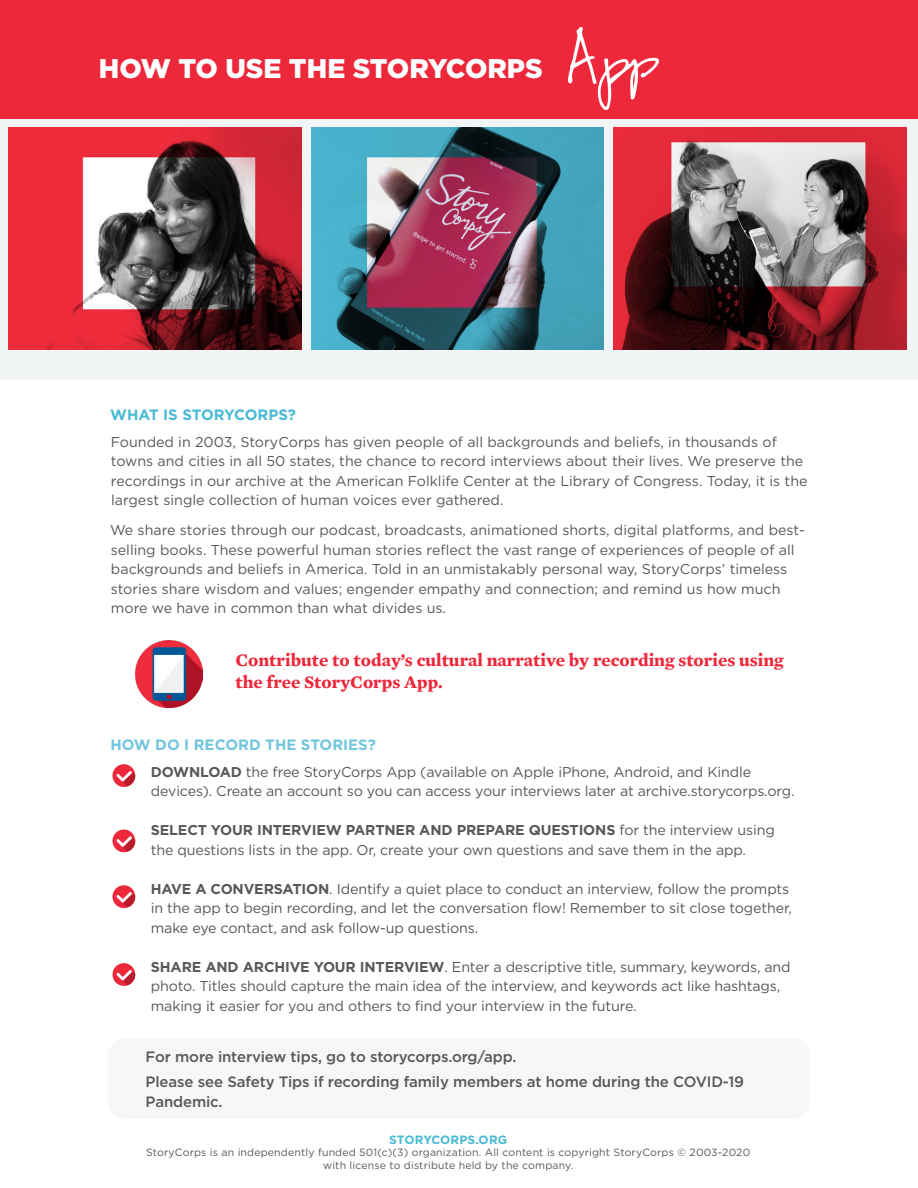
<style>
.page{position:relative;width:918px;height:1188px;background:#fff}
.page>*{position:absolute;margin:0;border:0;box-sizing:border-box;transform-origin:0 0}
.GTL_Subtitle{font:900 27px "Gotham";color:#fff}
.body_2016{font:700 18px/22.5px "Mercury Text G1";color:#ee283b}
.t1{font:500 15px/19.5px "Gotham";letter-spacing:-.01em;color:#57585a}
.t2{font:700 15px "Gotham";color:#71c5dd}
.body_2016-2{font:700 15px "Gotham";color:#48bad5}
.body_2016-3{font:14.25px/19.5px "Gotham";letter-spacing:-.01em;color:#57585a}
.t3{font:700 12px "Gotham";letter-spacing:.015em;color:#48bad5}
.t4{font:10.5px/12.6px "Gotham";letter-spacing:.015em;color:#57585a;text-align:center}
.s1{font-weight:700}
</style>
<div class="page">
<div style="left:0;top:91px;width:918px;height:289px;background:#f1f5f5"></div>
<div style="left:0;top:0;width:918px;height:119px;background:#ee283b"></div>
<img style="left:568px;top:27px;width:91px;height:82px">
<div style="left:108px;top:1038px;width:702px;height:81px;background:#f5f7f8;border-radius:18px"></div>
<img style="left:9px;top:128px;width:292px;height:222px">
<img style="left:614px;top:128px;width:292px;height:222px">
<img style="left:311px;top:128px;width:293px;height:222px">
<img style="left:136px;top:640px;width:67px;height:67px">
<div style="left:112px;top:764px;width:23px;height:23px;background:#ee283b;border-radius:50%"></div>
<svg style="left:116px;top:771px;width:19px;height:16px"></svg>
<div style="left:112px;top:830px;width:23px;height:22px;background:#ee283b;border-radius:50%"></div>
<svg style="left:116px;top:836px;width:19px;height:16px"></svg>
<div style="left:112px;top:885px;width:23px;height:23px;background:#ee283b;border-radius:50%"></div>
<svg style="left:116px;top:892px;width:19px;height:16px"></svg>
<div style="left:112px;top:963px;width:23px;height:23px;background:#ee283b;border-radius:50%"></div>
<svg style="left:116px;top:970px;width:19px;height:16px"></svg>
<p class="GTL_Subtitle" style="left:99px;top:50px;width:445px">HOW TO USE THE STORYCORPS</p>
<p class="body_2016-2" style="left:110px;top:405px;width:187px">WHAT IS STORYCORPS?</p>
<p class="body_2016-3" style="left:111px;top:432px;width:698px">Founded in 2003, StoryCorps has given people of all backgrounds and beliefs, in thousands of towns and cities in all 50 states, the chance to record interviews about their lives. We preserve the recordings in our archive at the American Folklife Center at the Library of Congress. Today, it is the largest single collection of human voices ever gathered.</p>
<p class="body_2016-3" style="left:110px;top:520px;width:697px">We share stories through our podcast, broadcasts, animationed shorts, digital platforms, and best&shy;selling books. These powerful human stories reflect the vast range of experiences of people of all backgrounds and beliefs in America. Told in an unmistakably personal way, StoryCorps’ timeless stories share wisdom and values; engender empathy and connection; and remind us how much more we have in common than what divides us.</p>
<p class="body_2016" style="left:236px;top:648px;width:550px">Contribute to today’s cultural narrative by recording stories using the free StoryCorps App.</p>
<p class="t2" style="left:110px;top:735px;width:267px">HOW DO I RECORD THE STORIES?</p>
<p class="body_2016-3" style="left:151px;top:762px;width:645px"><span class="s1">DOWNLOAD</span> the free StoryCorps App (available on Apple iPhone, Android, and Kindle devices). Create an account so you can access your interviews later at archive.storycorps.org.</p>
<p class="body_2016-3" style="left:151px;top:820px;width:625px"><span class="s1">SELECT YOUR INTERVIEW PARTNER AND PREPARE QUESTIONS</span> for the interview using the questions lists in the app. Or, create your own questions and save them in the app.</p>
<p class="body_2016-3" style="left:151px;top:879px;width:643px"><span class="s1">HAVE A CONVERSATION</span>. Identify a quiet place to conduct an interview, follow the prompts in the app to begin recording, and let the conversation flow! Remember to sit close together, make eye contact, and ask follow-up questions.</p>
<p class="body_2016-3" style="left:151px;top:957px;width:641px"><span class="s1">SHARE AND ARCHIVE YOUR INTERVIEW</span>. Enter a descriptive title, summary, keywords, and photo. Titles should capture the main idea of the interview, and keywords act like hashtags, making it easier for you and others to find your interview in the future.</p>
<p class="t1" style="left:146px;top:1047px;width:372px">For more interview tips, go to storycorps.org/app.</p>
<p class="t1" style="left:146px;top:1072px;width:600px">Please see Safety Tips if recording family members at home during the COVID-19<br>Pandemic.</p>
<p class="t3" style="left:389px;top:1132px;width:120px">STORYCORPS.ORG</p>
<p class="t4" style="left:146px;top:1146px;width:606px">StoryCorps is an independently funded 501(c)(3) organization. All content is copyright StoryCorps © 2003-2020 with license to distribute held by the company.</p>
</div>
